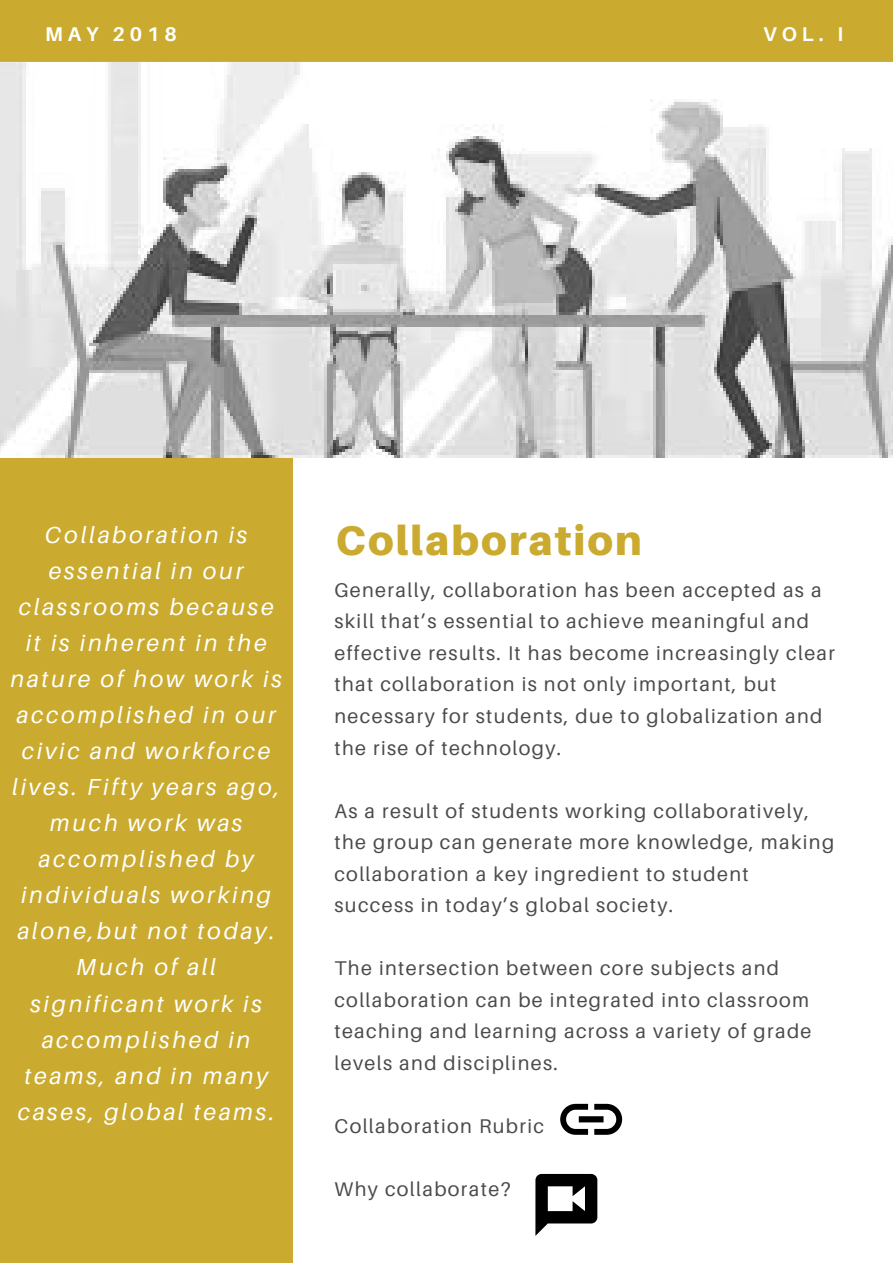
<style>
.page{position:relative;width:893px;height:1263px;background:#fff}
.page>*{position:absolute;margin:0;border:0;box-sizing:border-box;transform-origin:0 0}
.t1{font:900 41.4px "Aileron";letter-spacing:.05em;color:#caab2f}
.t2{font:italic 23.25px/36px "Aileron";letter-spacing:.12em;color:#fff;text-align:center}
.t3{font:19.8px/31.5px "Aileron";letter-spacing:.07em;color:#4b4b4b}
.t4{font:700 19.8px "Aileron";letter-spacing:.25em;color:#fff}
</style>
<div class="page">
<div style="left:0;top:456px;width:293px;height:806px;background:#caab2f"></div>
<img style="left:0;top:62px;width:893px;height:395px">
<div style="left:0;top:0;width:893px;height:62px;background:#caab2f"></div>
<svg style="left:560px;top:1104px;width:62px;height:31px"></svg>
<svg style="left:535px;top:1174px;width:62px;height:62px"></svg>
<p class="t4" style="left:45px;top:22px;width:133px">MAY 2018</p>
<p class="t4" style="left:763px;top:22px;width:82px">VOL. I</p>
<p class="t2" style="left:10px;top:516px;width:273px">Collaboration is essential in our classrooms because it is inherent in the nature of how work is accomplished in our civic and workforce lives. Fifty years ago, much work was accomplished by individuals working alone,but not today.<br>Much of all significant work is accomplished in teams, and in many cases, global teams.</p>
<h1 class="t1" style="left:336px;top:515px;width:308px">Collaboration</h1>
<p class="t3" style="left:334px;top:574px;width:502px">Generally, collaboration has been accepted as a skill that’s essential to achieve meaningful and effective results. It has become increasingly clear that collaboration is not only important, but necessary for students, due to globalization and the rise of technology.</p>
<p class="t3" style="left:334px;top:794px;width:501px">As a result of students working collaboratively, the group can generate more knowledge, making collaboration a key ingredient to student<br>success in today’s global society.</p>
<p class="t3" style="left:334px;top:952px;width:479px">The intersection between core subjects and collaboration can be integrated into classroom teaching and learning across a variety of grade levels and disciplines.</p>
<p class="t3" style="left:334px;top:1110px;width:211px">Collaboration Rubric</p>
<p class="t3" style="left:334px;top:1173px;width:178px">Why collaborate?</p>
</div>
